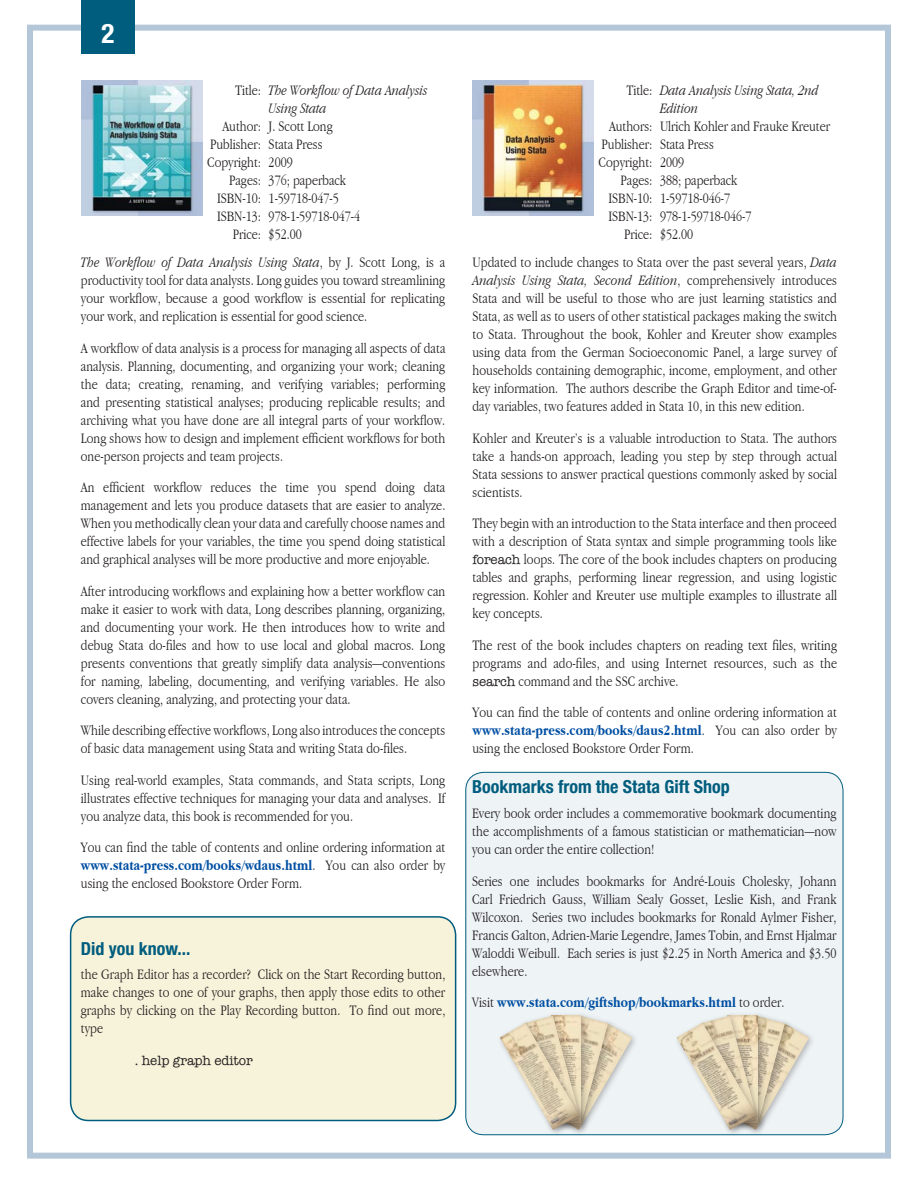
<style>
.page{position:relative;width:918px;height:1188px;background:#fff}
.page>*{position:absolute;margin:0;border:0;box-sizing:border-box;transform-origin:0 0}
.t1{font:700 condensed 27px "Helvetica Neue";color:#fff}
.t2{font:700 condensed 18px "Helvetica Neue";color:#005d7e}
.t3{font:300 15px/18px "Apple Garamond";letter-spacing:.005em;color:#231f20;text-align:justify}
.t4{font:italic 300 15px/18px "Apple Garamond";color:#231f20}
.t5{font:700 15px "Apple Garamond";letter-spacing:.005em;color:#004fa3}
.t6{font:13.5px "American Typewriter";letter-spacing:-.005em;color:#231f20}
.s1{font-style:normal}
.s2{font-style:italic}
.s3{font-weight:700;color:#004fa3}
.s4{font-family:"American Typewriter";font-weight:400;font-size:13.5px}
.s5{font-weight:300;color:#231f20}
</style>
<div class="page">
<div style="left:27px;top:25px;width:864px;height:1134px;border:6px solid #b3c7d8"></div>
<img style="left:472px;top:81px;width:122px;height:135px">
<img style="left:81px;top:81px;width:121px;height:135px">
<div style="left:466px;top:772px;width:377px;height:363px;background:#eef3f5;border-radius:18px"></div>
<div style="left:549px;top:1019px;width:90px;height:118px;background:#231f20;opacity:.3"></div>
<img style="left:615px;top:1023px;width:17px;height:107px">
<div style="left:548px;top:1011px;width:67px;height:122px;background:#231f20;opacity:.3"></div>
<img style="left:589px;top:1016px;width:19px;height:110px">
<div style="left:547px;top:1012px;width:42px;height:118px;background:#231f20;opacity:.3"></div>
<div style="left:520px;top:1011px;width:68px;height:122px;background:#231f20;opacity:.3"></div>
<img style="left:524px;top:1016px;width:56px;height:3px">
<div style="left:496px;top:1019px;width:90px;height:118px;background:#231f20;opacity:.3"></div>
<img style="left:500px;top:1023px;width:79px;height:107px">
<div style="left:726px;top:1019px;width:90px;height:118px;background:#231f20;opacity:.3"></div>
<img style="left:792px;top:1023px;width:17px;height:107px">
<div style="left:725px;top:1011px;width:67px;height:122px;background:#231f20;opacity:.3"></div>
<img style="left:766px;top:1016px;width:19px;height:110px">
<div style="left:724px;top:1012px;width:42px;height:118px;background:#231f20;opacity:.3"></div>
<div style="left:697px;top:1011px;width:68px;height:122px;background:#231f20;opacity:.3"></div>
<img style="left:701px;top:1016px;width:56px;height:3px">
<div style="left:673px;top:1019px;width:90px;height:118px;background:#231f20;opacity:.3"></div>
<img style="left:677px;top:1023px;width:79px;height:107px">
<div style="left:71px;top:917px;width:385px;height:203px;background:#f7f3da;border-radius:18px"></div>
<div style="left:70px;top:916px;width:386px;height:205px;border:2px solid #005d7e;border-radius:18px"></div>
<div style="left:81px;top:0;width:54px;height:54px;background:#005d7e"></div>
<h1 class="t1" style="left:102px;top:17px;width:14px">2</h1>
<p class="t4" style="left:269px;top:81px;width:160px;text-indent:-34px"><span class="s1">Title:</span> The Workflow of Data Analysis<br>Using Stata</p>
<p class="t3" style="left:207px;top:117px;width:127px;text-align:left;text-indent:15px">Author: J. Scott Long<br>Publisher: Stata Press<br>Copyright: 2009</p>
<p class="t3" style="left:229px;top:171px;width:118px">Pages: 376; paperback</p>
<p class="t3" style="left:217px;top:189px;width:123px">ISBN-10: 1-59718-047-5</p>
<p class="t3" style="left:217px;top:207px;width:145px">ISBN-13: 978-1-59718-047-4</p>
<p class="t3" style="left:233px;top:225px;width:71px">Price: $52.00</p>
<p class="t3" style="left:81px;top:253px;width:366px"><span class="s2">The Workflow of Data Analysis Using Stata</span>, by J. Scott Long, is a productivity tool for data analysts. Long guides you toward streamlining your workflow, because a good workflow is essential for replicating your work, and replication is essential for good science.</p>
<p class="t3" style="left:81px;top:339px;width:366px">A workflow of data analysis is a process for managing all aspects of data analysis. Planning, documenting, and organizing your work; cleaning the data; creating, renaming, and verifying variables; performing and presenting statistical analyses; producing replicable results; and archiving what you have done are all integral parts of your workflow.<br>Long shows how to design and implement efficient workflows for both one-person projects and team projects.</p>
<p class="t3" style="left:81px;top:478px;width:366px">An efficient workflow reduces the time you spend doing data management and lets you produce datasets that are easier to analyze.<br>When you methodically clean your data and carefully choose names and effective labels for your variables, the time you spend doing statistical and graphical analyses will be more productive and more enjoyable.</p>
<p class="t3" style="left:81px;top:582px;width:366px">After introducing workflows and explaining how a better workflow can make it easier to work with data, Long describes planning, organizing, and documenting your work. He then introduces how to write and debug Stata do-files and how to use local and global macros. Long presents conventions that greatly simplify data analysis—conventions for naming, labeling, documenting, and verifying variables. He also covers cleaning, analyzing, and protecting your data.</p>
<p class="t3" style="left:81px;top:721px;width:366px">While describing effective workflows, Long also introduces the concepts of basic data management using Stata and writing Stata do-files.</p>
<p class="t3" style="left:81px;top:771px;width:366px">Using real-world examples, Stata commands, and Stata scripts, Long illustrates effective techniques for managing your data and analyses. If you analyze data, this book is recommended for you.</p>
<p class="t3" style="left:81px;top:838px;width:366px">You can find the table of contents and online ordering information at <span class="s3">www.stata-press.com/books/wdaus.html</span>. You can also order by using the enclosed Bookstore Order Form.</p>
<p class="t2" style="left:81px;top:937px;width:111px">Did you know...</p>
<p class="t3" style="left:81px;top:965px;width:366px">the Graph Editor has a recorder? Click on the Start Recording button, make changes to one of your graphs, then apply those edits to other graphs by clicking on the Play Recording button. To find out more, type</p>
<p class="t6" style="left:135px;top:1053px;width:120px">. help graph editor</p>
<p class="t4" style="left:660px;top:81px;width:160px;text-indent:-34px"><span class="s1">Title:</span> Data Analysis Using Stata, 2nd<br>Edition</p>
<p class="t3" style="left:609px;top:117px;width:223px">Authors: Ulrich Kohler and Frauke Kreuter</p>
<p class="t3" style="left:602px;top:135px;width:114px">Publisher: Stata Press</p>
<p class="t3" style="left:599px;top:153px;width:87px">Copyright: 2009</p>
<p class="t3" style="left:621px;top:171px;width:118px">Pages: 388; paperback</p>
<p class="t3" style="left:608px;top:189px;width:123px">ISBN-10: 1-59718-046-7</p>
<p class="t3" style="left:608px;top:207px;width:145px">ISBN-13: 978-1-59718-046-7</p>
<p class="t3" style="left:624px;top:225px;width:71px">Price: $52.00</p>
<p class="t3" style="left:473px;top:253px;width:366px">Updated to include changes to Stata over the past several years, <span class="s2">Data Analysis Using Stata, Second Edition</span>, comprehensively introduces Stata and will be useful to those who are just learning statistics and Stata, as well as to users of other statistical packages making the switch to Stata. Throughout the book, Kohler and Kreuter show examples using data from the German Socioeconomic Panel, a large survey of households containing demographic, income, employment, and other key information. The authors describe the Graph Editor and time-of&shy;day variables, two features added in Stata 10, in this new edition.</p>
<p class="t3" style="left:473px;top:429px;width:366px">Kohler and Kreuter’s is a valuable introduction to Stata. The authors take a hands-on approach, leading you step by step through actual Stata sessions to answer practical questions commonly asked by social scientists.</p>
<p class="t3" style="left:472px;top:514px;width:366px">They begin with an introduction to the Stata interface and then proceed with a description of Stata syntax and simple programming tools like <span class="s4">foreach</span> loops. The core of the book includes chapters on producing tables and graphs, performing linear regression, and using logistic regression. Kohler and Kreuter use multiple examples to illustrate all key concepts.</p>
<p class="t3" style="left:472px;top:636px;width:366px">The rest of the book includes chapters on reading text files, writing programs and ado-files, and using Internet resources, such as the <span class="s4">search</span> command and the SSC archive.</p>
<p class="t3" style="left:473px;top:703px;width:366px">You can find the table of contents and online ordering information at <span class="s3">www.stata-press.com/books/daus2.html</span>. You can also order by using the enclosed Bookstore Order Form.</p>
<p class="t2" style="left:472px;top:776px;width:259px">Bookmarks from the Stata Gift Shop</p>
<p class="t3" style="left:472px;top:804px;width:366px">Every book order includes a commemorative bookmark documenting the accomplishments of a famous statistician or mathematician—now you can order the entire collection!</p>
<p class="t3" style="left:472px;top:872px;width:366px">Series one includes bookmarks for André-Louis Cholesky, Johann Carl Friedrich Gauss, William Sealy Gosset, Leslie Kish, and Frank Wilcoxon. Series two includes bookmarks for Ronald Aylmer Fisher, Francis Galton, Adrien-Marie Legendre, James Tobin, and Ernst Hjalmar Waloddi Weibull. Each series is just $2.25 in North America and $3.50 elsewhere.</p>
<p class="t5" style="left:472px;top:994px;width:314px"><span class="s5">Visit</span> www.stata.com/giftshop/bookmarks.html <span class="s5">to order.</span></p>
</div>
